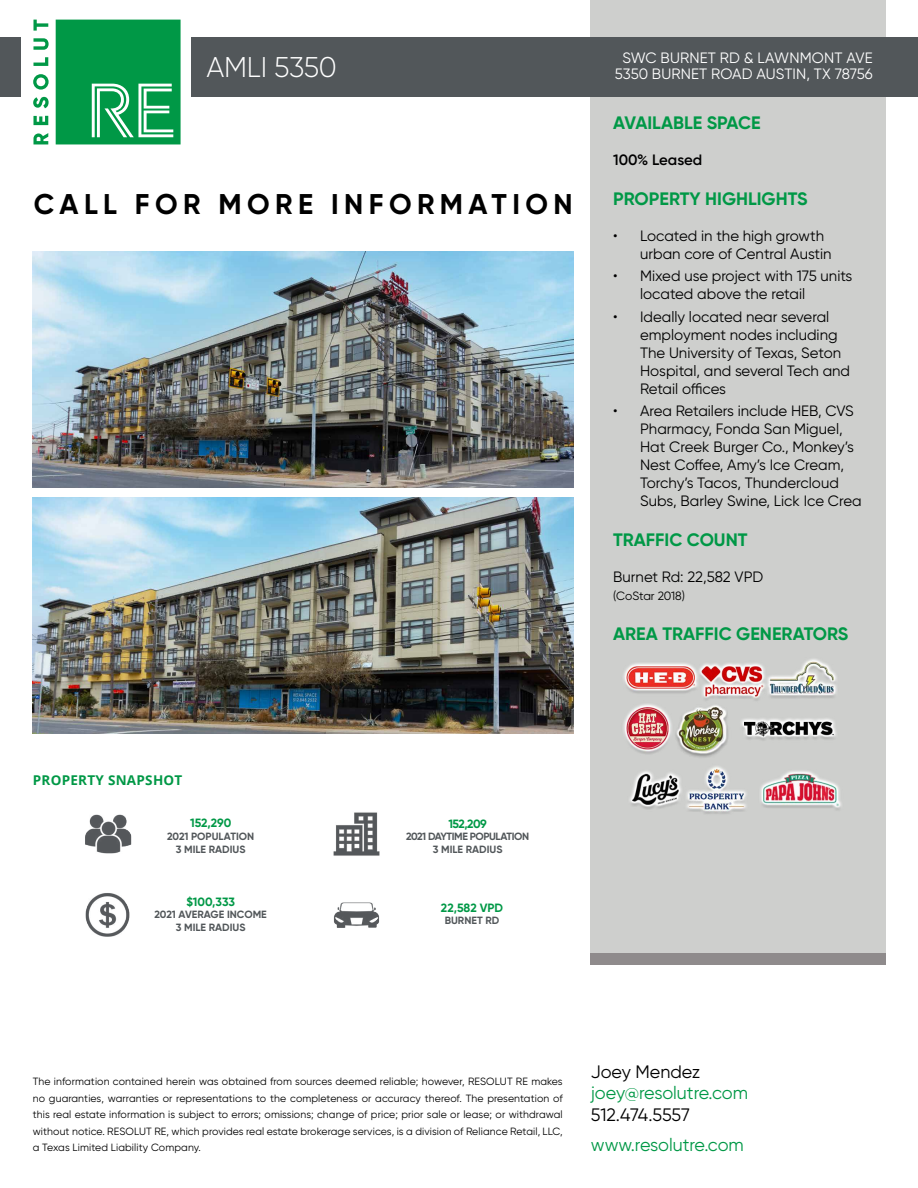
<style>
.page{position:relative;width:918px;height:1188px;background:#fff}
.page>*{position:absolute;margin:0;border:0;box-sizing:border-box;transform-origin:0 0}
.t1{font:700 28.5px "Gilroy";letter-spacing:.19em;color:#000}
.t2{font:300 28.5px "Gilroy";letter-spacing:-.015em;color:#fff}
.t3{font:700 18px "Gilroy";color:#009846}
.t4{font:18px "Gilroy";color:#009846}
.t5{font:18px "Gilroy";letter-spacing:-.01em;color:#000}
.t6{font:15px/18px "Gilroy";color:#000}
.t7{font:15px/16.5px "Gilroy";letter-spacing:.01em;color:#fff;text-align:center}
.t8{font:600 15px "Gilroy";letter-spacing:-.005em;color:#000}
.t9{font:700 13.5px "Open Sans";letter-spacing:.02em;color:#009846}
.t10{font:700 12px "Gilroy";letter-spacing:-.01em;color:#009846}
.t11{font:12px "Gilroy";letter-spacing:-.005em;color:#000}
.t12{font:10.5px/16.5px "Gilroy";letter-spacing:.01em;color:#000;text-align:justify}
.t13{font:700 10.5px/12.6px "Gilroy";color:#52575a;text-align:center}
.t14{font:700 10.5px/12.6px "Gilroy";letter-spacing:-.04em;color:#52575a;text-align:center}
</style>
<div class="page">
<div style="left:591px;top:0;width:295px;height:954px;background:#cecfcd"></div>
<div style="left:590px;top:953px;width:296px;height:12px;background:#8f8b8c"></div>
<div style="left:0;top:37px;width:918px;height:60px;background:#52575a"></div>
<div style="left:22px;top:14px;width:169px;height:134px;background:#fff"></div>
<svg style="left:33px;top:20px;width:148px;height:124px"></svg>
<img style="left:85px;top:814px;width:47px;height:40px">
<img style="left:85px;top:893px;width:45px;height:44px">
<img style="left:333px;top:812px;width:47px;height:44px">
<img style="left:333px;top:902px;width:47px;height:26px">
<img style="left:623px;top:659px;width:219px;height:155px">
<img style="left:33px;top:252px;width:541px;height:236px">
<img style="left:33px;top:497px;width:541px;height:236px">
<h1 class="t2" style="left:207px;top:49px;width:132px">AMLI 5350</h1>
<h3 class="t7" style="left:615px;top:49px;width:259px">SWC BURNET RD &amp; LAWNMONT AVE<br>5350 BURNET ROAD AUSTIN, TX 78756</h3>
<h1 class="t1" style="left:34px;top:186px;width:540px">CALL FOR MORE INFORMATION</h1>
<h2 class="t3" style="left:613px;top:112px;width:149px">AVAILABLE SPACE</h2>
<h3 class="t8" style="left:613px;top:151px;width:91px">100% Leased</h3>
<h2 class="t3" style="left:613px;top:187px;width:196px">PROPERTY HIGHLIGHTS</h2>
<h3 class="t6" style="left:640px;top:226px;width:193px;text-indent:-27px">• Located in the high growth urban core of Central Austin</h3>
<h3 class="t6" style="left:640px;top:267px;width:214px;text-indent:-27px">• Mixed use project with 175 units located above the retail</h3>
<h3 class="t6" style="left:640px;top:307px;width:212px;text-indent:-27px">• Ideally located near several employment nodes including<br>The University of Texas, Seton<br>Hospital, and several Tech and<br>Retail offices</h3>
<h3 class="t6" style="left:640px;top:402px;width:223px;text-indent:-27px">• Area Retailers include HEB, CVS<br>Pharmacy, Fonda San Miguel,<br>Hat Creek Burger Co., Monkey’s<br>Nest Coffee, Amy’s Ice Cream,<br>Torchy’s Tacos, Thundercloud<br>Subs, Barley Swine, Lick Ice Crea</h3>
<h2 class="t3" style="left:613px;top:528px;width:136px">TRAFFIC COUNT</h2>
<h3 class="t6" style="left:613px;top:568px;width:152px">Burnet Rd: 22,582 VPD</h3>
<p class="t11" style="left:613px;top:588px;width:73px">(CoStar 2018)</p>
<h2 class="t3" style="left:613px;top:622px;width:237px">AREA TRAFFIC GENERATORS</h2>
<p class="t9" style="left:33px;top:771px;width:151px">PROPERTY SNAPSHOT</p>
<p class="t10" style="left:190px;top:816px;width:43px">152,290</p>
<p class="t13" style="left:167px;top:830px;width:89px">2021 POPULATION<br>3 MILE RADIUS</p>
<p class="t10" style="left:186px;top:894px;width:50px">$100,333</p>
<p class="t13" style="left:155px;top:908px;width:114px">2021 AVERAGE INCOME<br>3 MILE RADIUS</p>
<p class="t10" style="left:448px;top:816px;width:40px">152,209</p>
<p class="t14" style="left:406px;top:830px;width:124px">2021 DAYTIME POPULATION<br>3 MILE RADIUS</p>
<p class="t10" style="left:441px;top:900px;width:64px">22,582 VPD</p>
<p class="t13" style="left:445px;top:914px;width:56px">BURNET RD</p>
<p class="t12" style="left:33px;top:1073px;width:532px">The information contained herein was obtained from sources deemed reliable; however, RESOLUT RE makes no guaranties, warranties or representations to the completeness or accuracy thereof. The presentation of this real estate information is subject to errors; omissions; change of price; prior sale or lease; or withdrawal without notice. RESOLUT RE, which provides real estate brokerage services, is a division of Reliance Retail, LLC, a Texas Limited Liability Company.</p>
<h2 class="t5" style="left:591px;top:1060px;width:111px">Joey Mendez</h2>
<h2 class="t4" style="left:591px;top:1082px;width:159px">joey@resolutre.com</h2>
<h2 class="t5" style="left:591px;top:1104px;width:101px">512.474.5557</h2>
<h2 class="t4" style="left:591px;top:1134px;width:155px">www.resolutre.com</h2>
</div>
